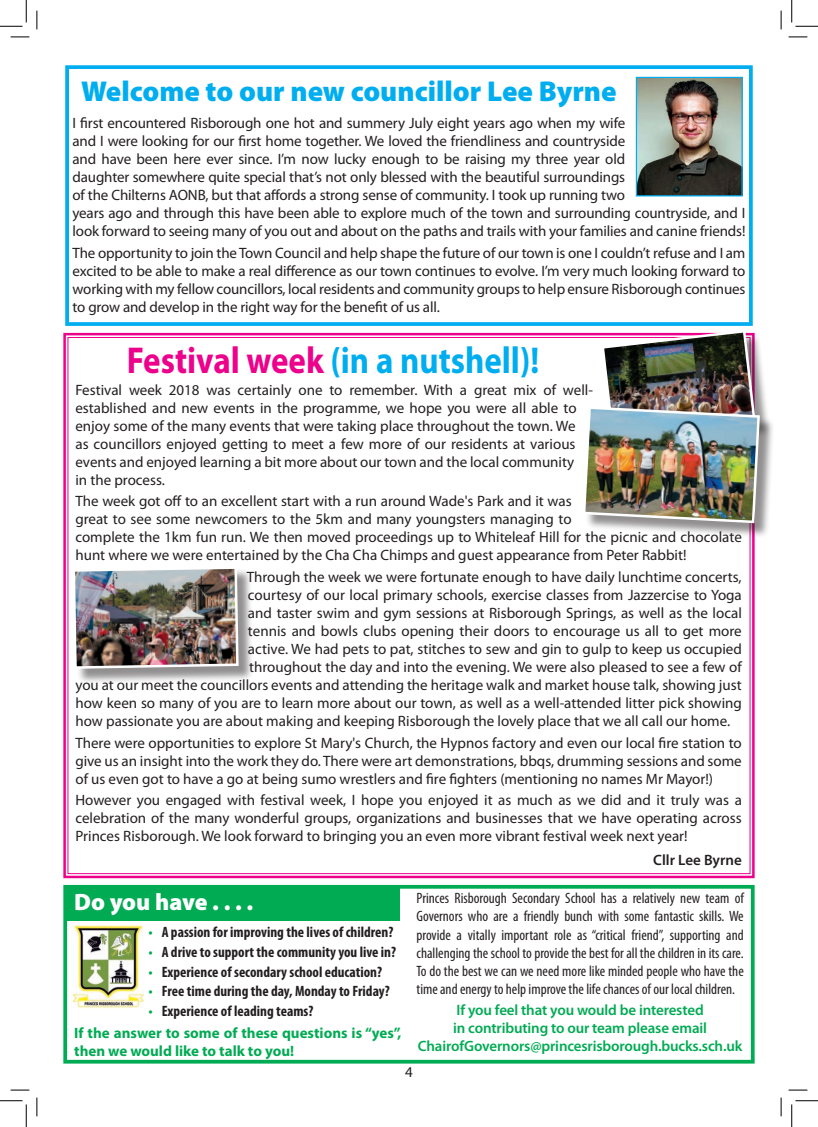
<style>
.page{position:relative;width:818px;height:1127px;background:#fff}
.page>*{position:absolute;margin:0;border:0;box-sizing:border-box;transform-origin:0 0}
.t1{font:700 37.5px "Myriad Pro";color:#00aeef;scale:.88 1}
.t2{font:900 28.75px "Myriad Pro";color:#00aeef}
.t3{font:900 23.75px "Myriad Pro";letter-spacing:-.005em;color:#fff}
.t4{font:15px/18px "Myriad Pro";color:#231f20}
.t5{font:condensed 15px/18px "Myriad Pro";color:#231f20;text-align:justify}
.t6{font:700 condensed 15px "Myriad Pro";color:#231f20}
.t7{font:600 15px/18px "Myriad Pro";letter-spacing:-.01em;color:#00ab53;text-align:center}
.t8{font:700 15px/21.5px "Myriad Pro";color:#00ab53}
.t9{font:600 15px "Myriad Pro";color:#231f20}
.s1{color:#ed028c}
.s2{color:#00ab53}
.s3{font-stretch:condensed}
.s4{font-stretch:condensed;color:#231f20}
</style>
<div class="page">
<div style="left:65px;top:886px;width:335px;height:34px;background:#00ab53"></div>
<svg style="left:63px;top:332px;width:692px;height:547px"></svg>
<div style="left:604px;top:332px;width:167px;height:121px;background:#231f20;opacity:.5"></div>
<div style="left:585px;top:408px;width:190px;height:130px;background:#231f20;opacity:.5"></div>
<img style="left:581px;top:332px;width:180px;height:192px">
<div style="left:75px;top:568px;width:179px;height:115px;background:#231f20;opacity:.5"></div>
<img style="left:71px;top:565px;width:169px;height:105px">
<div style="left:65px;top:65px;width:688px;height:261px;border:4px solid #00aeef"></div>
<img style="left:638px;top:79px;width:103px;height:115px">
<div style="left:636px;top:77px;width:107px;height:119px;border:1px solid #00aeef"></div>
<div style="left:63px;top:884px;width:692px;height:179px;border:4px solid #00ab53"></div>
<img style="left:72px;top:925px;width:72px;height:83px">
<svg style="left:11px;top:36px;width:18px;height:2px"></svg>
<svg style="left:788px;top:36px;width:19px;height:2px"></svg>
<svg style="left:11px;top:1089px;width:18px;height:1px"></svg>
<svg style="left:788px;top:1089px;width:19px;height:1px"></svg>
<svg style="left:36px;top:11px;width:2px;height:18px"></svg>
<svg style="left:36px;top:1097px;width:2px;height:18px"></svg>
<svg style="left:780px;top:11px;width:2px;height:18px"></svg>
<svg style="left:780px;top:1097px;width:2px;height:18px"></svg>
<svg style="left:0;top:0;width:27px;height:27px"></svg>
<svg style="left:0;top:1100px;width:27px;height:26px"></svg>
<svg style="left:791px;top:0;width:27px;height:27px"></svg>
<svg style="left:791px;top:1100px;width:27px;height:26px"></svg>
<h2 class="t2" style="left:81px;top:75px;width:537px">Welcome to our new councillor Lee Byrne</h2>
<p class="t4" style="left:73px;top:114px;width:674px">I first encountered Risborough one hot and summery July eight years ago when my wife<br>and I were looking for our first home together. We loved the friendliness and countryside<br>and have been here ever since. I’m now lucky enough to be raising my three year old<br>daughter somewhere quite special that’s not only blessed with the beautiful surroundings<br>of the Chilterns AONB, but that affords a strong sense of community. I took up running two<br>years ago and through this have been able to explore much of the town and surrounding countryside, and I look forward to seeing many of you out and about on the paths and trails with your families and canine friends!</p>
<p class="t4" style="left:73px;top:244px;width:674px;text-align:justify">The opportunity to join the Town Council and help shape the future of our town is one I couldn’t refuse and I am excited to be able to make a real difference as our town continues to evolve. I’m very much looking forward to working with my fellow councillors, local residents and community groups to help ensure Risborough continues to grow and develop in the right way for the benefit of us all.</p>
<h1 class="t1" style="left:127px;top:339px;width:470px"><span class="s1">Festival week</span> (in a nutshell)!</h1>
<p class="t4" style="left:75px;top:381px;width:519px">Festival week 2018 was certainly one to remember. With a great mix of well&shy;established and new events in the programme, we hope you were all able to enjoy some of the many events that were taking place throughout the town. We<br>as councillors enjoyed getting to meet a few more of our residents at various events and enjoyed learning a bit more about our town and the local community<br>in the process.</p>
<p class="t4" style="left:75px;top:492px;width:668px">The week got off to an excellent start with a run around Wade's Park and it was<br>great to see some newcomers to the 5km and many youngsters managing to<br>complete the 1km fun run. We then moved proceedings up to Whiteleaf Hill for the picnic and chocolate hunt where we were entertained by the Cha Cha Chimps and guest appearance from Peter Rabbit!</p>
<p class="t4" style="left:247px;top:568px;width:496px">Through the week we were fortunate enough to have daily lunchtime concerts,</p>
<p class="t4" style="left:248px;top:586px;width:495px">courtesy of our local primary schools, exercise classes from Jazzercise to Yoga</p>
<p class="t4" style="left:248px;top:604px;width:495px">and taster swim and gym sessions at Risborough Springs, as well as the local</p>
<p class="t4" style="left:248px;top:622px;width:495px">tennis and bowls clubs opening their doors to encourage us all to get more</p>
<p class="t4" style="left:248px;top:640px;width:495px">active. We had pets to pat, stitches to sew and gin to gulp to keep us occupied</p>
<p class="t4" style="left:249px;top:658px;width:494px">throughout the day and into the evening. We were also pleased to see a few of</p>
<p class="t4" style="left:75px;top:676px;width:668px">you at our meet the councillors events and attending the heritage walk and market house talk, showing just</p>
<p class="t4" style="left:75px;top:694px;width:668px">how keen so many of you are to learn more about our town, as well as a well-attended litter pick showing</p>
<p class="t4" style="left:75px;top:712px;width:656px">how passionate you are about making and keeping Risborough the lovely place that we all call our home.</p>
<p class="t4" style="left:75px;top:733px;width:668px;text-align:justify">There were opportunities to explore St Mary's Church, the Hypnos factory and even our local fire station to give us an insight into the work they do. There were art demonstrations, bbqs, drumming sessions and some of us even got to have a go at being sumo wrestlers and fire fighters (mentioning no names Mr Mayor!)</p>
<p class="t4" style="left:75px;top:791px;width:668px;text-align:justify">However you engaged with festival week, I hope you enjoyed it as much as we did and it truly was a celebration of the many wonderful groups, organizations and businesses that we have operating across Princes Risborough. We look forward to bringing you an even more vibrant festival week next year!</p>
<p class="t9" style="left:653px;top:851px;width:90px">Cllr Lee Byrne</p>
<h3 class="t3" style="left:74px;top:888px;width:181px">Do you have . . . .</h3>
<p class="t6" style="left:149px;top:922px;width:246px"><span class="s2">•</span> A passion for improving the lives of children?</p>
<p class="t6" style="left:149px;top:942px;width:249px"><span class="s2">•</span> A drive to support the community you live in?</p>
<p class="t6" style="left:149px;top:961px;width:235px"><span class="s2">•</span> Experience of secondary school education?</p>
<p class="t6" style="left:149px;top:981px;width:243px"><span class="s2">•</span> Free time during the day, Monday to Friday?</p>
<p class="t8" style="left:74px;top:1000px;width:329px;text-indent:74px"><span class="s3">•</span> <span class="s4">Experience of leading teams?<br></span>If the answer to some of these questions is “yes”,</p>
<p class="t8" style="left:74px;top:1039px;width:221px">then we would like to talk to you!</p>
<p class="t5" style="left:416px;top:889px;width:329px">Princes Risborough Secondary School has a relatively new team of Governors who are a friendly bunch with some fantastic skills. We provide a vitally important role as “critical friend”, supporting and challenging the school to provide the best for all the children in its care.<br>To do the best we can we need more like minded people who have the time and energy to help improve the life chances of our local children.</p>
<p class="t7" style="left:418px;top:1001px;width:326px">If you feel that you would be interested<br>in contributing to our team please email<br>ChairofGovernors@princesrisborough.bucks.sch.uk</p>
<p class="t4" style="left:405px;top:1062px;width:9px">4</p>
</div>
